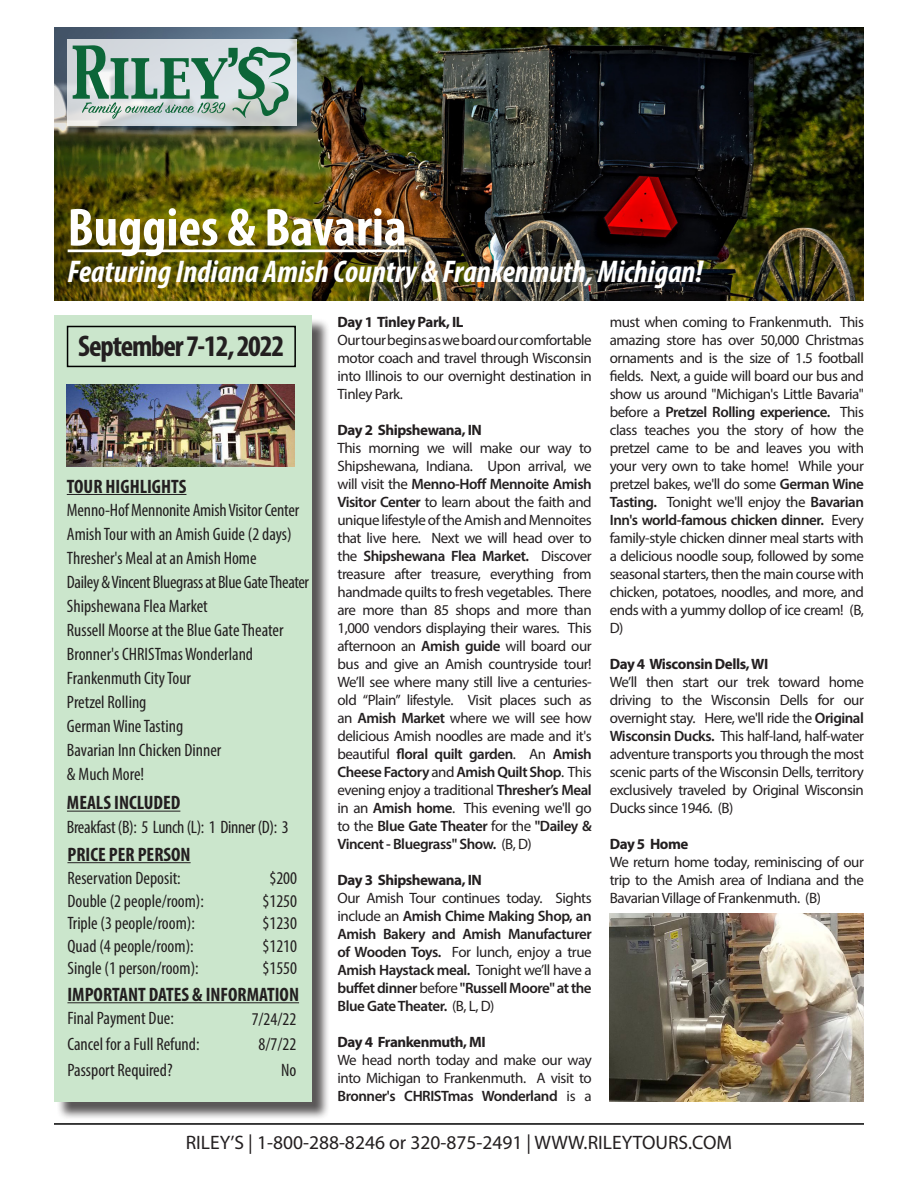
<style>
.page{position:relative;width:918px;height:1188px;background:#fff}
.page>*{position:absolute;margin:0;border:0;box-sizing:border-box;transform-origin:0 0}
.t1{font:700 condensed 54px "Myriad Pro";color:#fff}
.t2{font:italic 700 condensed 31.5px "Myriad Pro";color:#fff}
.t3{font:700 condensed 30px "Myriad Pro";letter-spacing:-.04em;color:#231f20}
.t4{font:700 condensed 19.5px "Myriad Pro";color:#231f20}
.t5{font:19.5px "Myriad Pro";color:#231f20}
.t6{font:condensed 18px/24px "Myriad Pro";color:#231f20}
.t7{font:condensed 18px "Myriad Pro";letter-spacing:-.02em;color:#231f20}
.t8{font:15px/18px "Myriad Pro";letter-spacing:-.03em;color:#231f20;text-align:justify}
.t9{font:600 15px/18px "Myriad Pro";letter-spacing:-.03em;color:#231f20;text-align:justify}
.t10{font:700 15px "Myriad Pro";letter-spacing:-.03em;color:#231f20}
.s1{font-weight:600}
.s2{font-weight:400}
</style>
<div class="page">
<hr style="left:54px;top:1123px;width:810px;height:2px;background:#000">
<img style="left:54px;top:27px;width:810px;height:273px">
<hr style="left:68px;top:250px;width:339px;height:2px;background:#fff">
<svg style="left:67px;top:39px;width:229px;height:86px;background:#d3d9dd"></svg>
<svg style="left:73px;top:45px;width:220px;height:77px;background:#9ab8ad"></svg>
<div style="left:56px;top:318px;width:275px;height:802px;background:#231f20;opacity:.75"></div>
<div style="left:54px;top:315px;width:258px;height:787px;background:#cbe6cc"></div>
<div style="left:67px;top:326px;width:229px;height:41px;border:2px solid #000"></div>
<hr style="left:67px;top:1002px;width:232px;height:1px;background:#231f20">
<hr style="left:67px;top:862px;width:124px;height:1px;background:#231f20">
<hr style="left:67px;top:494px;width:119px;height:1px;background:#231f20">
<hr style="left:67px;top:811px;width:113px;height:1px;background:#231f20">
<img style="left:67px;top:384px;width:227px;height:82px">
<img style="left:610px;top:914px;width:254px;height:188px">
<h1 class="t1" style="left:68px;top:194px;width:341px">Buggies &amp; Bavaria</h1>
<h2 class="t2" style="left:67px;top:252px;width:637px">Featuring Indiana Amish Country &amp; Frankenmuth, Michigan!</h2>
<h3 class="t3" style="left:78px;top:327px;width:207px">September 7-12, 2022</h3>
<h3 class="t4" style="left:67px;top:474px;width:121px">TOUR HIGHLIGHTS</h3>
<p class="t6" style="left:67px;top:498px;width:244px">Menno-Hof Mennonite Amish Visitor Center<br>Amish Tour with an Amish Guide (2 days)<br>Thresher's Meal at an Amish Home<br>Dailey &amp; Vincent Bluegrass at Blue Gate Theater<br>Shipshewana Flea Market<br>Russell Moorse at the Blue Gate Theater<br>Bronner's CHRISTmas Wonderland<br>Frankenmuth City Tour<br>Pretzel Rolling<br>German Wine Tasting<br>Bavarian Inn Chicken Dinner<br>&amp; Much More!</p>
<h3 class="t4" style="left:67px;top:791px;width:115px">MEALS INCLUDED</h3>
<p class="t7" style="left:67px;top:816px;width:223px">Breakfast (B): 5 Lunch (L): 1 Dinner (D): 3</p>
<p class="t6" style="left:263px;top:867px;width:36px;line-height:22.5px;text-align:center">$200 $1250 $1230 $1210 $1550</p>
<h3 class="t4" style="left:67px;top:842px;width:125px">PRICE PER PERSON</h3>
<p class="t6" style="left:67px;top:867px;width:138px;line-height:22.5px">Reservation Deposit:<br>Double (2 people/room):<br>Triple (3 people/room):<br>Quad (4 people/room):<br>Single (1 person/room):</p>
<h3 class="t4" style="left:67px;top:982px;width:233px">IMPORTANT DATES &amp; INFORMATION</h3>
<p class="t6" style="left:67px;top:1006px;width:134px;line-height:25.5px">Final Payment Due:<br>Cancel for a Full Refund:<br>Passport Required?</p>
<p class="t6" style="left:252px;top:1006px;width:46px;line-height:25.5px;text-align:right">7/24/22<br>8/7/22<br>No</p>
<p class="t10" style="left:338px;top:312px;width:128px">Day 1 Tinley Park, IL</p>
<p class="t8" style="left:338px;top:330px;width:256px">Our tour begins as we board our comfortable motor coach and travel through Wisconsin into Illinois to our overnight destination in Tinley Park.</p>
<p class="t10" style="left:338px;top:420px;width:146px">Day 2 Shipshewana, IN</p>
<p class="t8" style="left:337px;top:438px;width:256px">This morning we will make our way to Shipshewana, Indiana. Upon arrival, we will visit the <span class="s1">Menno-Hoff Mennoite Amish Visitor Center</span> to learn about the faith and unique lifestyle of the Amish and Mennoites that live here. Next we will head over to the <span class="s1">Shipshewana Flea Market.</span> Discover treasure after treasure, everything from handmade quilts to fresh vegetables. There are more than 85 shops and more than 1,000 vendors displaying their wares. This afternoon an <span class="s1">Amish guide</span> will board our bus and give an Amish countryside tour!<br>We’ll see where many still live a centuries&shy;old “Plain” lifestyle. Visit places such as an <span class="s1">Amish Market</span> where we will see how delicious Amish noodles are made and it's beautiful <span class="s1">floral quilt garden</span>. An <span class="s1">Amish Cheese Factory</span> and <span class="s1">Amish Quilt Shop</span>. This evening enjoy a traditional <span class="s1">Thresher’s Meal </span>in an <span class="s1">Amish home</span>. This evening we'll go to the <span class="s1">Blue Gate Theater</span> for the <span class="s1">"Dailey &amp; Vincent - Bluegrass" Show.</span> (B, D)</p>
<p class="t10" style="left:337px;top:870px;width:146px">Day 3 Shipshewana, IN</p>
<p class="t9" style="left:337px;top:888px;width:256px"><span class="s2">Our Amish Tour continues today. Sights include an</span> Amish Chime Making Shop, an Amish Bakery and Amish Manufacturer of Wooden Toys. <span class="s2">For lunch, enjoy a true </span>Amish Haystack meal. <span class="s2">Tonight we’ll have a </span>buffet dinner <span class="s2">before</span> "Russell Moore" at the Blue Gate Theater. <span class="s2">(B, L, D)</span></p>
<p class="t10" style="left:337px;top:1032px;width:150px">Day 4 Frankenmuth, MI</p>
<p class="t8" style="left:337px;top:1050px;width:256px">We head north today and make our way into Michigan to Frankenmuth. A visit to <span class="s1">Bronner's CHRISTmas Wonderland</span> is a</p>
<p class="t8" style="left:610px;top:312px;width:256px">must when coming to Frankenmuth. This amazing store has over 50,000 Christmas ornaments and is the size of 1.5 football fields. Next, a guide will board our bus and show us around "Michigan's Little Bavaria" before a <span class="s1">Pretzel Rolling experience.</span> This class teaches you the story of how the pretzel came to be and leaves you with your very own to take home! While your pretzel bakes, we'll do some <span class="s1">German Wine Tasting.</span> Tonight we'll enjoy the <span class="s1">Bavarian Inn's world-famous chicken dinner.</span> Every family-style chicken dinner meal starts with a delicious noodle soup, followed by some seasonal starters, then the main course with chicken, potatoes, noodles, and more, and ends with a yummy dollop of ice cream! (B, D)</p>
<p class="t10" style="left:610px;top:654px;width:160px">Day 4 Wisconsin Dells, WI</p>
<p class="t8" style="left:610px;top:672px;width:256px">We’ll then start our trek toward home driving to the Wisconsin Dells for our overnight stay. Here, we'll ride the <span class="s1">Original Wisconsin Ducks.</span> This half-land, half-water adventure transports you through the most scenic parts of the Wisconsin Dells, territory exclusively traveled by Original Wisconsin Ducks since 1946. (B)</p>
<p class="t10" style="left:610px;top:834px;width:80px">Day 5 Home</p>
<p class="t8" style="left:610px;top:852px;width:256px">We return home today, reminiscing of our trip to the Amish area of Indiana and the Bavarian Village of Frankenmuth. (B)</p>
<h3 class="t5" style="left:186px;top:1130px;width:548px">RILEY’S | 1-800-288-8246 or 320-875-2491 | WWW.RILEYTOURS.COM</h3>
</div>
